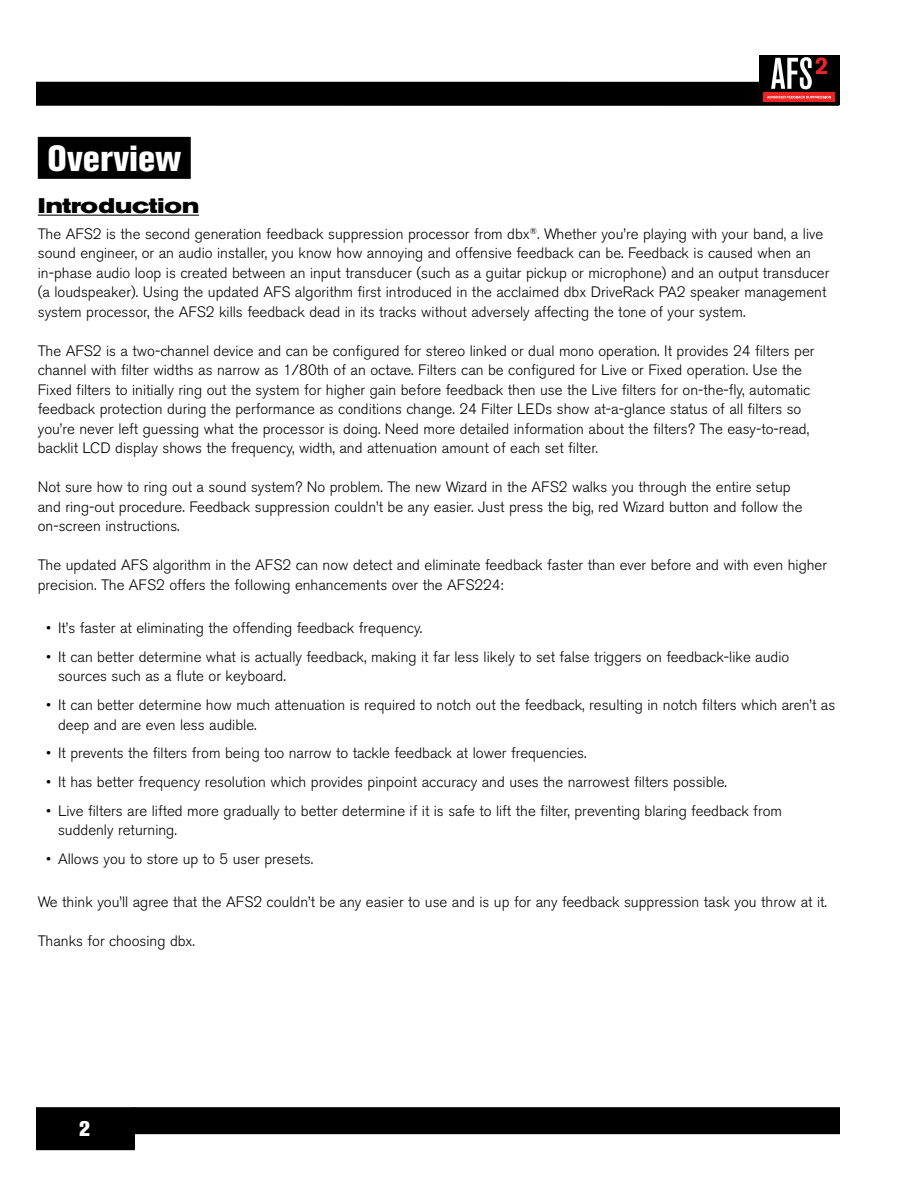
<style>
.page{position:relative;width:918px;height:1188px;background:#fff}
.page>*{position:absolute;margin:0;border:0;box-sizing:border-box;transform-origin:0 0}
.t1{font:800 condensed 36px "Akzidenz Grotesk BE";color:#fff}
.t2{font:700 expanded 21px "Akzidenz Grotesk BE";color:#000}
.t3{font:800 21px "Akzidenz Grotesk BE";color:#fff}
.t4{font:300 15px/19.5px "Akzidenz Grotesk BE";color:#000}
</style>
<div class="page">
<div style="left:36px;top:82px;width:803px;height:24px;background:#000"></div>
<div style="left:759px;top:55px;width:80px;height:50px;background:#000"></div>
<div style="left:37px;top:1108px;width:97px;height:41px;background:#000"></div>
<div style="left:36px;top:1107px;width:99px;height:43px;border:2px solid #000"></div>
<div style="left:134px;top:1108px;width:705px;height:25px;background:#000"></div>
<div style="left:134px;top:1107px;width:706px;height:27px;border:2px solid #000"></div>
<svg style="left:771px;top:57px;width:56px;height:32px"></svg>
<svg style="left:763px;top:93px;width:72px;height:9px"></svg>
<svg style="left:767px;top:96px;width:64px;height:2px"></svg>
<div style="left:38px;top:137px;width:153px;height:42px;background:#000"></div>
<hr style="left:38px;top:215px;width:161px;height:1px;background:#000">
<svg style="left:45px;top:178px;width:140px;height:1px"></svg>
<h1 class="t1" style="left:48px;top:138px;width:135px">Overview</h1>
<h2 class="t2" style="left:38px;top:194px;width:163px">Introduction</h2>
<p class="t4" style="left:38px;top:224px;width:793px">The AFS2 is the second generation feedback suppression processor from dbx<sup>®</sup>. Whether you’re playing with your band, a live sound engineer, or an audio installer, you know how annoying and offensive feedback can be. Feedback is caused when an in-phase audio loop is created between an input transducer (such as a guitar pickup or microphone) and an output transducer (a loudspeaker). Using the updated AFS algorithm first introduced in the acclaimed dbx DriveRack PA2 speaker management system processor, the AFS2 kills feedback dead in its tracks without adversely affecting the tone of your system.</p>
<p class="t4" style="left:38px;top:341px;width:778px">The AFS2 is a two-channel device and can be configured for stereo linked or dual mono operation. It provides 24 filters per channel with filter widths as narrow as 1/80th of an octave. Filters can be configured for Live or Fixed operation. Use the Fixed filters to initially ring out the system for higher gain before feedback then use the Live filters for on-the-fly, automatic feedback protection during the performance as conditions change. 24 Filter LEDs show at-a-glance status of all filters so you’re never left guessing what the processor is doing. Need more detailed information about the filters? The easy-to-read, backlit LCD display shows the frequency, width, and attenuation amount of each set filter.</p>
<p class="t4" style="left:38px;top:477px;width:766px">Not sure how to ring out a sound system? No problem. The new Wizard in the AFS2 walks you through the entire setup and ring-out procedure. Feedback suppression couldn’t be any easier. Just press the big, red Wizard button and follow the on-screen instructions.</p>
<p class="t4" style="left:38px;top:555px;width:791px">The updated AFS algorithm in the AFS2 can now detect and eliminate feedback faster than ever before and with even higher precision. The AFS2 offers the following enhancements over the AFS224:</p>
<p class="t4" style="left:46px;top:619px;width:377px">• It’s faster at eliminating the offending feedback frequency.</p>
<p class="t4" style="left:58px;top:647px;width:733px;text-indent:-12px">• It can better determine what is actually feedback, making it far less likely to set false triggers on feedback-like audio sources such as a flute or keyboard.</p>
<p class="t4" style="left:58px;top:695px;width:779px;text-indent:-12px">• It can better determine how much attenuation is required to notch out the feedback, resulting in notch filters which aren’t as deep and are even less audible.</p>
<p class="t4" style="left:46px;top:744px;width:542px">• It prevents the filters from being too narrow to tackle feedback at lower frequencies.</p>
<p class="t4" style="left:46px;top:772px;width:682px">• It has better frequency resolution which provides pinpoint accuracy and uses the narrowest filters possible.</p>
<p class="t4" style="left:58px;top:801px;width:726px;text-indent:-12px">• Live filters are lifted more gradually to better determine if it is safe to lift the filter, preventing blaring feedback from suddenly returning.</p>
<p class="t4" style="left:46px;top:849px;width:268px">• Allows you to store up to 5 user presets.</p>
<p class="t4" style="left:38px;top:893px;width:791px">We think you’ll agree that the AFS2 couldn’t be any easier to use and is up for any feedback suppression task you throw at it.</p>
<p class="t4" style="left:38px;top:932px;width:159px">Thanks for choosing dbx.</p>
<h2 class="t3" style="left:79px;top:1117px;width:12px">2</h2>
</div>
